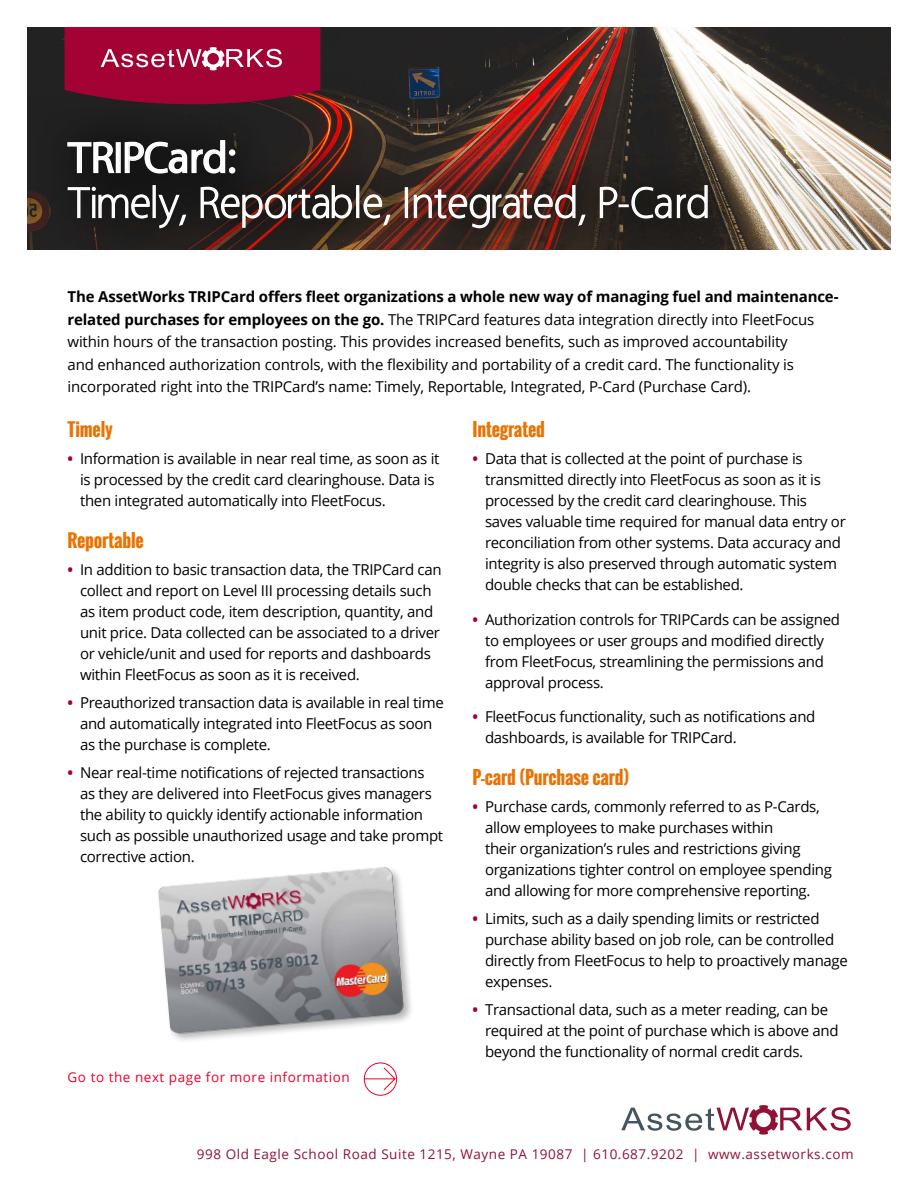
<style>
.page{position:relative;width:918px;height:1188px;background:#fff}
.page>*{position:absolute;margin:0;border:0;box-sizing:border-box;transform-origin:0 0}
.t1{font:200 45px "Vegur";color:#fff}
.t2{font:45px "Vegur";letter-spacing:-.01em;color:#fff}
.t3{font:700 18px "Oswald";letter-spacing:-.01em;color:#ea7200}
.t4{font:15px/21px "Open Sans";letter-spacing:-.02em;color:#000}
.t5{font:13.5px "Open Sans";letter-spacing:.04em;color:#8f1336}
.t6{font:13.5px "Open Sans";letter-spacing:.04em;color:#eb0029}
.s1{font-weight:700}
.s2{font-weight:700;color:#a30234}
</style>
<div class="page">
<img style="left:27px;top:27px;width:864px;height:223px">
<svg style="left:64px;top:27px;width:256px;height:67px;background:#a81442"></svg>
<img style="left:27px;top:94px;width:737px;height:156px">
<div style="left:35px;top:104px;width:710px;height:159px;background:#000;opacity:.75"></div>
<svg style="left:67px;top:141px;width:49px;height:33px;background:#505050"></svg>
<div style="left:116px;top:142px;width:5px;height:31px;border:2px solid #fff"></div>
<svg style="left:124px;top:139px;width:112px;height:35px;background:#4d4d4d"></svg>
<svg style="left:67px;top:186px;width:84px;height:33px;background:#525252"></svg>
<div style="left:153px;top:185px;width:3px;height:33px;border:2px solid #fff"></div>
<svg style="left:157px;top:194px;width:30px;height:35px"></svg>
<img style="left:200px;top:184px;width:153px;height:45px">
<div style="left:356px;top:185px;width:3px;height:33px;border:2px solid #fff"></div>
<svg style="left:363px;top:194px;width:29px;height:33px"></svg>
<div style="left:405px;top:187px;width:3px;height:31px;border:2px solid #fff"></div>
<img style="left:413px;top:184px;width:174px;height:45px">
<svg style="left:599px;top:184px;width:109px;height:35px;background:#565451"></svg>
<svg style="left:621px;top:1105px;width:230px;height:30px"></svg>
<svg style="left:364px;top:1062px;width:33px;height:34px"></svg>
<div style="left:23px;top:251px;width:879px;height:42px;background:#fff"></div>
<div style="left:156px;top:864px;width:259px;height:180px;background:#000;opacity:.3"></div>
<img style="left:158px;top:866px;width:248px;height:169px">
<h1 class="t2" style="left:68px;top:139px;width:170px">TRIPCard:</h1>
<h1 class="t1" style="left:68px;top:184px;width:645px">Timely, Reportable, Integrated, P-Card</h1>
<p class="t4" style="left:68px;top:285px;width:773px;line-height:22.5px"><span class="s1">The AssetWorks TRIPCard offers fleet organizations a whole new way of managing fuel and maintenance&shy;related purchases for employees on the go.</span> The TRIPCard features data integration directly into FleetFocus within hours of the transaction posting. This provides increased benefits, such as improved accountability<br>and enhanced authorization controls, with the flexibility and portability of a credit card. The functionality is incorporated right into the TRIPCard’s name: Timely, Reportable, Integrated, P-Card (Purchase Card).</p>
<p class="t3" style="left:68px;top:415px;width:47px">Timely</p>
<p class="t4" style="left:80px;top:448px;width:361px;text-indent:-13px"><span class="s2">•</span> Information is available in near real time, as soon as it is processed by the credit card clearinghouse. Data is then integrated automatically into FleetFocus.</p>
<p class="t3" style="left:68px;top:526px;width:78px">Reportable</p>
<p class="t4" style="left:80px;top:559px;width:363px;text-indent:-13px"><span class="s2">•</span> In addition to basic transaction data, the TRIPCard can collect and report on Level III processing details such as item product code, item description, quantity, and unit price. Data collected can be associated to a driver or vehicle/unit and used for reports and dashboards within FleetFocus as soon as it is received.</p>
<p class="t4" style="left:80px;top:692px;width:365px;text-indent:-13px"><span class="s2">•</span> Preauthorized transaction data is available in real time and automatically integrated into FleetFocus as soon as the purchase is complete.</p>
<p class="t4" style="left:80px;top:761px;width:365px;text-indent:-13px"><span class="s2">•</span> Near real-time notifications of rejected transactions as they are delivered into FleetFocus gives managers the ability to quickly identify actionable information such as possible unauthorized usage and take prompt corrective action.</p>
<p class="t6" style="left:68px;top:1068px;width:284px">Go to the next page for more information</p>
<p class="t3" style="left:472px;top:415px;width:74px">Integrated</p>
<p class="t4" style="left:485px;top:448px;width:362px;text-indent:-13px"><span class="s2">•</span> Data that is collected at the point of purchase is transmitted directly into FleetFocus as soon as it is processed by the credit card clearinghouse. This saves valuable time required for manual data entry or reconciliation from other systems. Data accuracy and integrity is also preserved through automatic system double checks that can be established.</p>
<p class="t4" style="left:485px;top:608px;width:356px;text-indent:-13px"><span class="s2">•</span> Authorization controls for TRIPCards can be assigned to employees or user groups and modified directly from FleetFocus, streamlining the permissions and approval process.</p>
<p class="t4" style="left:485px;top:706px;width:332px;text-indent:-13px"><span class="s2">•</span> FleetFocus functionality, such as notifications and dashboards, is available for TRIPCard.</p>
<p class="t3" style="left:472px;top:763px;width:158px">P-card (Purchase card)</p>
<p class="t4" style="left:485px;top:796px;width:348px;text-indent:-13px"><span class="s2">•</span> Purchase cards, commonly referred to as P-Cards, allow employees to make purchases within<br>their organization’s rules and restrictions giving organizations tighter control on employee spending and allowing for more comprehensive reporting.</p>
<p class="t4" style="left:485px;top:908px;width:364px;text-indent:-13px"><span class="s2">•</span> Limits, such as a daily spending limits or restricted purchase ability based on job role, can be controlled directly from FleetFocus to help to proactively manage expenses.</p>
<p class="t4" style="left:485px;top:998px;width:355px;text-indent:-13px"><span class="s2">•</span> Transactional data, such as a meter reading, can be required at the point of purchase which is above and beyond the functionality of normal credit cards.</p>
<p class="t5" style="left:197px;top:1145px;width:658px">998 Old Eagle School Road Suite 1215, Wayne PA 19087 | 610.687.9202 | www.assetworks.com</p>
</div>
